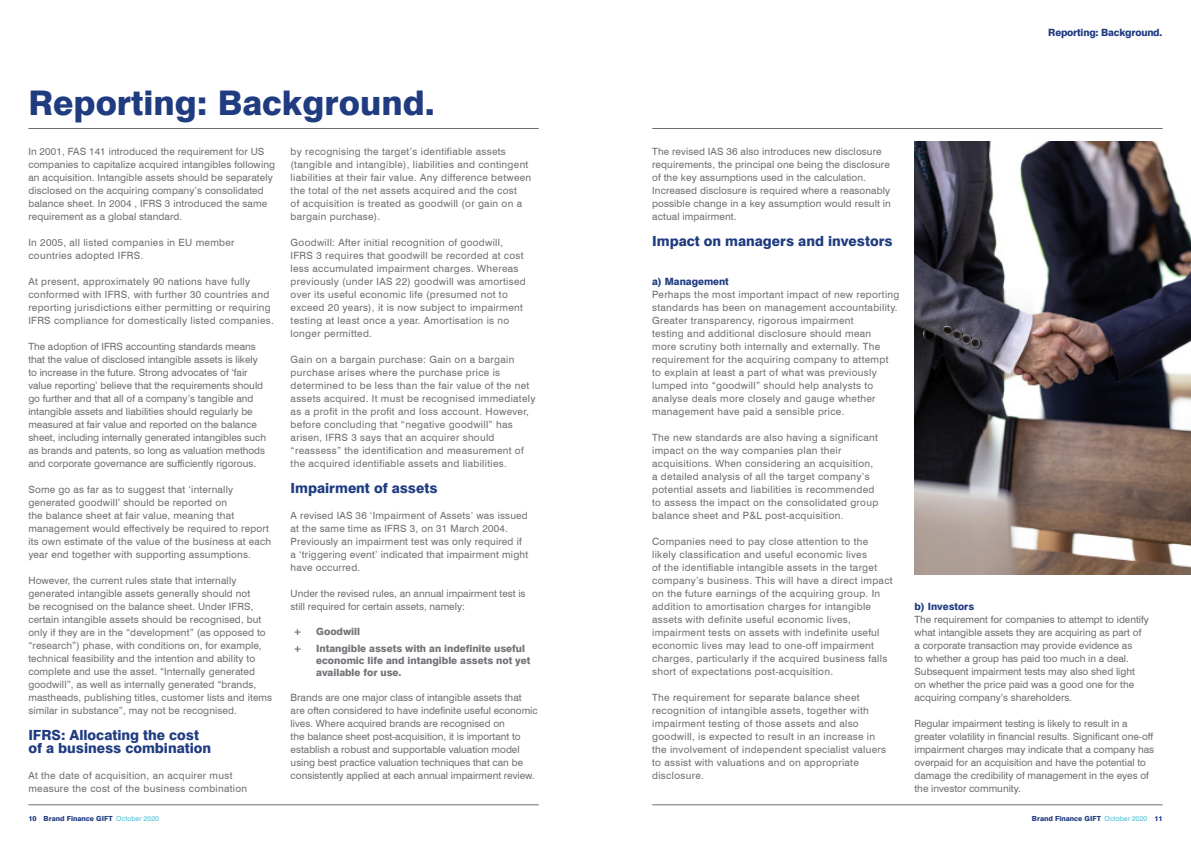
<style>
.page{position:relative;width:1191px;height:842px;background:#fff}
.page>*{position:absolute;margin:0;border:0;box-sizing:border-box;transform-origin:0 0}
.t1{font:800 34px "Swiss 721 BT";color:#203c81}
.t2{font:800 14px/13px "Swiss 721 BT";color:#203c81}
.t3{font:10px/13px "Swiss 721 BT";letter-spacing:.02em;color:#706f6f}
.t4{font:10px/13px "Swiss 721 BT";color:#706f6f}
.t5{font:800 10px/12px "Swiss 721 BT";color:#717378}
.t6{font:800 10px "Swiss 721 BT";letter-spacing:-.01em;color:#203c81}
.t7{font:800 7px "Swiss 721 BT";color:#203c81}
.s1{font-weight:400;color:#4abed3}
</style>
<div class="page">
<hr style="left:652px;top:804px;width:510px;height:1px;background:#706f6f">
<hr style="left:652px;top:128px;width:510px;height:1px;background:#706f6f">
<hr style="left:28px;top:804px;width:511px;height:1px;background:#706f6f">
<hr style="left:28px;top:128px;width:511px;height:1px;background:#706f6f">
<img style="left:914px;top:142px;width:277px;height:433px">
<h1 class="t1" style="left:28px;top:82px;width:408px">Reporting: Background.</h1>
<p class="t3" style="left:28px;top:145px;width:248px">In 2001, FAS 141 introduced the requirement for US companies to capitalize acquired intangibles following an acquisition. Intangible assets should be separately disclosed on the acquiring company’s consolidated balance sheet. In 2004 , IFRS 3 introduced the same requirement as a global standard.</p>
<p class="t3" style="left:28px;top:236px;width:208px">In 2005, all listed companies in EU member countries adopted IFRS.</p>
<p class="t3" style="left:28px;top:275px;width:247px">At present, approximately 90 nations have fully conformed with IFRS, with further 30 countries and reporting jurisdictions either permitting or requiring IFRS compliance for domestically listed companies.</p>
<p class="t4" style="left:28px;top:340px;width:239px">The adoption of IFRS accounting standards means that the value of disclosed intangible assets is likely to increase in the future. Strong advocates of ‘fair value reporting’ believe that the requirements should go further and that all of a company’s tangible and intangible assets and liabilities should regularly be measured at fair value and reported on the balance sheet, including internally generated intangibles such as brands and patents, so long as valuation methods and corporate governance are sufficiently rigorous.</p>
<p class="t3" style="left:28px;top:483px;width:244px">Some go as far as to suggest that ‘internally generated goodwill’ should be reported on<br>the balance sheet at fair value, meaning that management would effectively be required to report its own estimate of the value of the business at each year end together with supporting assumptions.</p>
<p class="t3" style="left:28px;top:574px;width:245px">However, the current rules state that internally generated intangible assets generally should not<br>be recognised on the balance sheet. Under IFRS, certain intangible assets should be recognised, but only if they are in the “development” (as opposed to “research”) phase, with conditions on, for example, technical feasibility and the intention and ability to complete and use the asset. “Internally generated goodwill”, as well as internally generated “brands, mastheads, publishing titles, customer lists and items similar in substance”, may not be recognised.</p>
<h2 class="t2" style="left:28px;top:728px;width:184px">IFRS: Allocating the cost of a business combination</h2>
<p class="t3" style="left:28px;top:769px;width:220px">At the date of acquisition, an acquirer must measure the cost of the business combination</p>
<p class="t3" style="left:291px;top:145px;width:242px">by recognising the target’s identifiable assets (tangible and intangible), liabilities and contingent liabilities at their fair value. Any difference between the total of the net assets acquired and the cost<br>of acquisition is treated as goodwill (or gain on a bargain purchase).</p>
<p class="t3" style="left:291px;top:236px;width:237px">Goodwill: After initial recognition of goodwill, IFRS 3 requires that goodwill be recorded at cost less accumulated impairment charges. Whereas previously (under IAS 22) goodwill was amortised over its useful economic life (presumed not to exceed 20 years), it is now subject to impairment testing at least once a year. Amortisation is no longer permitted.</p>
<p class="t3" style="left:291px;top:353px;width:246px">Gain on a bargain purchase: Gain on a bargain purchase arises where the purchase price is determined to be less than the fair value of the net assets acquired. It must be recognised immediately as a profit in the profit and loss account. However, before concluding that “negative goodwill” has arisen, IFRS 3 says that an acquirer should “reassess” the identification and measurement of the acquired identifiable assets and liabilities.</p>
<h2 class="t2" style="left:291px;top:481px;width:148px">Impairment of assets</h2>
<p class="t3" style="left:291px;top:509px;width:239px">A revised IAS 36 ‘Impairment of Assets’ was issued at the same time as IFRS 3, on 31 March 2004.<br>Previously an impairment test was only required if a ‘triggering event’ indicated that impairment might have occurred.</p>
<p class="t4" style="left:291px;top:587px;width:236px">Under the revised rules, an annual impairment test is still required for certain assets, namely:</p>
<p class="t5" style="left:293px;top:625px;width:10px">+</p>
<p class="t5" style="left:316px;top:625px;width:45px">Goodwill</p>
<p class="t5" style="left:293px;top:643px;width:10px">+</p>
<p class="t5" style="left:316px;top:643px;width:216px">Intangible assets with an indefinite useful economic life and intangible assets not yet available for use.</p>
<p class="t4" style="left:291px;top:691px;width:249px">Brands are one major class of intangible assets that are often considered to have indefinite useful economic lives. Where acquired brands are recognised on<br>the balance sheet post-acquisition, it is important to establish a robust and supportable valuation model using best practice valuation techniques that can be consistently applied at each annual impairment review.</p>
<p class="t6" style="left:1048px;top:26px;width:116px">Reporting: Background.</p>
<p class="t3" style="left:652px;top:145px;width:240px">The revised IAS 36 also introduces new disclosure requirements, the principal one being the disclosure of the key assumptions used in the calculation.<br>Increased disclosure is required where a reasonably possible change in a key assumption would result in actual impairment.</p>
<h2 class="t2" style="left:652px;top:234px;width:242px">Impact on managers and investors</h2>
<p class="t6" style="left:652px;top:275px;width:78px">a) Management</p>
<p class="t3" style="left:652px;top:288px;width:249px">Perhaps the most important impact of new reporting standards has been on management accountability.<br>Greater transparency, rigorous impairment<br>testing and additional disclosure should mean<br>more scrutiny both internally and externally. The requirement for the acquiring company to attempt to explain at least a part of what was previously lumped into “goodwill” should help analysts to analyse deals more closely and gauge whether management have paid a sensible price.</p>
<p class="t3" style="left:652px;top:431px;width:228px">The new standards are also having a significant impact on the way companies plan their acquisitions. When considering an acquisition, a detailed analysis of all the target company’s potential assets and liabilities is recommended to assess the impact on the consolidated group balance sheet and P&amp;L post-acquisition.</p>
<p class="t3" style="left:652px;top:535px;width:242px">Companies need to pay close attention to the likely classification and useful economic lives<br>of the identifiable intangible assets in the target company’s business. This will have a direct impact on the future earnings of the acquiring group. In addition to amortisation charges for intangible assets with definite useful economic lives, impairment tests on assets with indefinite useful economic lives may lead to one-off impairment charges, particularly if the acquired business falls short of expectations post-acquisition.</p>
<p class="t3" style="left:652px;top:691px;width:235px">The requirement for separate balance sheet recognition of intangible assets, together with impairment testing of those assets and also goodwill, is expected to result in an increase in the involvement of independent specialist valuers to assist with valuations and on appropriate disclosure.</p>
<p class="t6" style="left:914px;top:600px;width:61px">b) Investors</p>
<p class="t4" style="left:914px;top:613px;width:236px">The requirement for companies to attempt to identify what intangible assets they are acquiring as part of a corporate transaction may provide evidence as<br>to whether a group has paid too much in a deal.<br>Subsequent impairment tests may also shed light on whether the price paid was a good one for the acquiring company’s shareholders.</p>
<p class="t4" style="left:914px;top:717px;width:241px">Regular impairment testing is likely to result in a greater volatility in financial results. Significant one-off impairment charges may indicate that a company has overpaid for an acquisition and have the potential to damage the credibility of management in the eyes of the investor community.</p>
<p class="t7" style="left:28px;top:814px;width:132px">10 Brand Finance GIFT <span class="s1">October 2020</span></p>
<p class="t7" style="left:1032px;top:814px;width:132px">Brand Finance GIFT <span class="s1">October 2020</span> 11</p>
</div>
